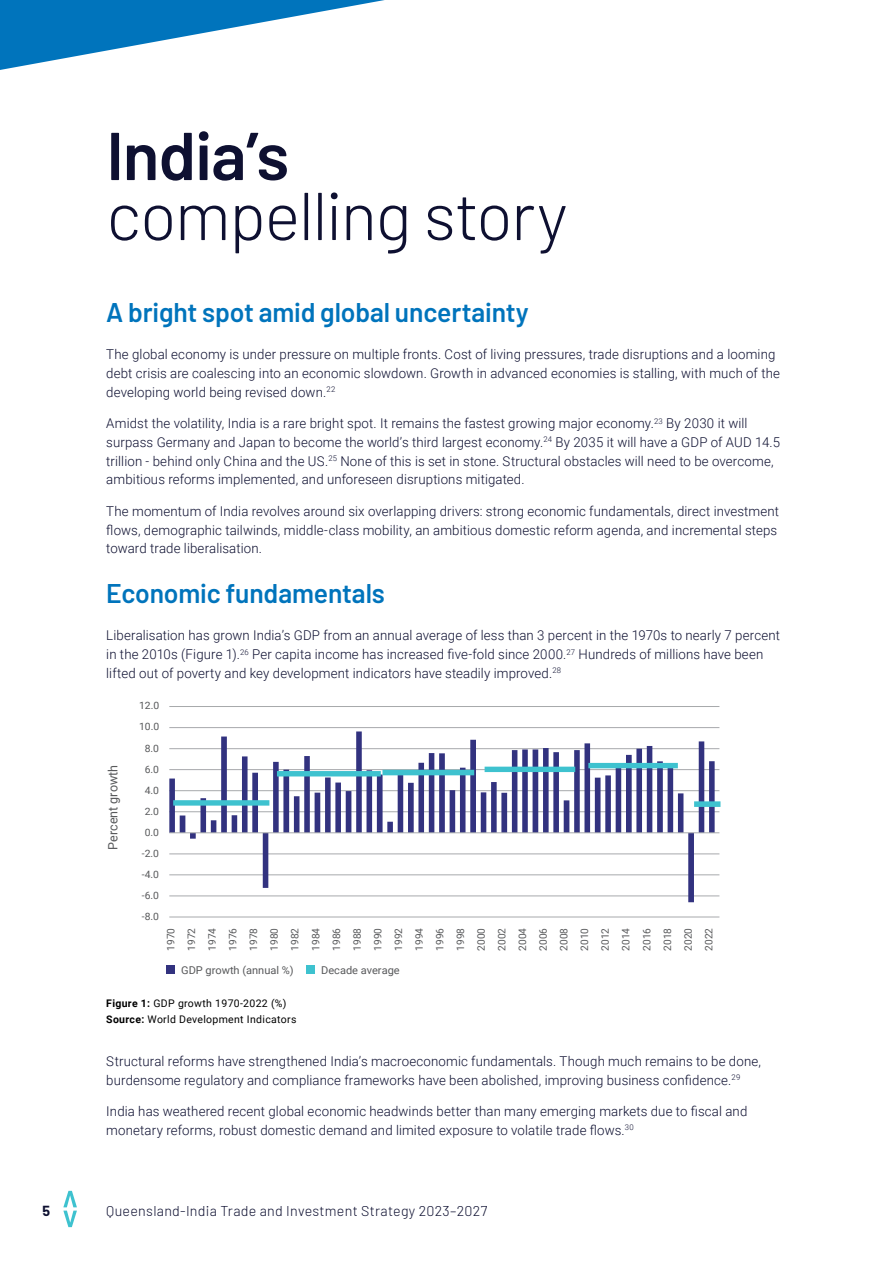
<style>
.page{position:relative;width:893px;height:1263px;background:#fff}
.page>*{position:absolute;margin:0;border:0;box-sizing:border-box;transform-origin:0 0}
.H1_-_Ink{font:300 67.5px/60px "Barlow";letter-spacing:-.025em;color:#0e1031}
.H2_-_Blue{font:600 27px "Barlow";letter-spacing:-.005em;color:#0074bc}
.t1{font:300 14.25px "Barlow";letter-spacing:.02em;color:#0e1031}
.t2{font:700 14.25px "Barlow";color:#0e1031}
.Body_copy{font:300 13.5px/18.8px "Roboto";letter-spacing:.01em;color:#0e1031}
.t3{font:12.75px "Roboto";color:#58595b}
.t4{font:10.8px "Roboto";color:#58595b}
.Disclaimer_7pt___5pt{font:10.5px "Roboto";letter-spacing:.03em;color:#000}
.t5{font:10.35px/20.7px "Roboto";color:#58595b;text-align:justify}
.t6{font:10.05px "Roboto";color:#58595b}
.s1{font-weight:600}
.s2{font-weight:700}
</style>
<div class="page">
<hr style="left:169px;top:917px;width:550px;height:1px;background:#a6a8ab">
<hr style="left:169px;top:896px;width:550px;height:1px;background:#a6a8ab">
<hr style="left:169px;top:874px;width:550px;height:1px;background:#a6a8ab">
<hr style="left:169px;top:854px;width:550px;height:1px;background:#a6a8ab">
<hr style="left:169px;top:811px;width:550px;height:1px;background:#a6a8ab">
<hr style="left:169px;top:748px;width:550px;height:1px;background:#a6a8ab">
<hr style="left:169px;top:727px;width:550px;height:1px;background:#a6a8ab">
<hr style="left:169px;top:706px;width:550px;height:1px;background:#a6a8ab">
<svg style="left:169px;top:731px;width:546px;height:171px"></svg>
<hr style="left:169px;top:832px;width:550px;height:1px;background:#a6a8ab">
<svg style="left:173px;top:763px;width:547px;height:44px"></svg>
<div style="left:166px;top:965px;width:9px;height:9px;background:#32327f"></div>
<div style="left:306px;top:965px;width:9px;height:9px;background:#3ec2cf"></div>
<svg style="left:0;top:0;width:385px;height:70px"></svg>
<svg style="left:63px;top:1191px;width:14px;height:36px"></svg>
<p class="H1_-_Ink" style="left:106px;top:121px;width:463px"><span class="s1">India’s </span>compelling story</p>
<p class="H2_-_Blue" style="left:106px;top:292px;width:424px">A bright spot amid global uncertainty</p>
<p class="Body_copy" style="left:106px;top:344px;width:675px">The global economy is under pressure on multiple fronts. Cost of living pressures, trade disruptions and a looming debt crisis are coalescing into an economic slowdown. Growth in advanced economies is stalling, with much of the developing world being revised down.<sup>22</sup></p>
<p class="Body_copy" style="left:106px;top:413px;width:675px">Amidst the volatility, India is a rare bright spot. It remains the fastest growing major economy.<sup>23</sup> By 2030 it will surpass Germany and Japan to become the world’s third largest economy.<sup>24</sup> By 2035 it will have a GDP of AUD 14.5 trillion - behind only China and the US.<sup>25</sup> None of this is set in stone. Structural obstacles will need to be overcome, ambitious reforms implemented, and unforeseen disruptions mitigated.</p>
<p class="Body_copy" style="left:106px;top:501px;width:674px">The momentum of India revolves around six overlapping drivers: strong economic fundamentals, direct investment flows, demographic tailwinds, middle-class mobility, an ambitious domestic reform agenda, and incremental steps toward trade liberalisation.</p>
<p class="H2_-_Blue" style="left:106px;top:573px;width:280px">Economic fundamentals</p>
<p class="Body_copy" style="left:106px;top:626px;width:675px">Liberalisation has grown India’s GDP from an annual average of less than 3 percent in the 1970s to nearly 7 percent in the 2010s (Figure 1).<sup>26</sup> Per capita income has increased five-fold since 2000.<sup>27</sup> Hundreds of millions have been lifted out of poverty and key development indicators have steadily improved.<sup>28</sup></p>
<p class="t6" style="left:139px;top:699px;width:22px">12.0</p>
<p class="t6" style="left:139px;top:720px;width:22px">10.0</p>
<p class="t3" style="left:104px;top:849px;width:86px;rotate:-90deg">Percent growth</p>
<p class="t6" style="left:145px;top:741px;width:16px">8.0</p>
<p class="t6" style="left:145px;top:762px;width:16px">6.0</p>
<p class="t6" style="left:145px;top:783px;width:16px">4.0</p>
<p class="t6" style="left:145px;top:804px;width:16px">2.0</p>
<p class="t6" style="left:145px;top:825px;width:16px">0.0</p>
<p class="t6" style="left:142px;top:846px;width:19px">-2.0</p>
<p class="t6" style="left:142px;top:867px;width:19px">-4.0</p>
<p class="t6" style="left:142px;top:888px;width:19px">-6.0</p>
<p class="t6" style="left:142px;top:909px;width:19px">-8.0</p>
<p class="t5" style="left:160px;top:951px;width:24px;rotate:-90deg">1970<br>1972<br>1974<br>1976<br>1978<br>1980<br>1982<br>1984<br>1986<br>1988<br>1990<br>1992<br>1994<br>1996<br>1998<br>2000<br>2002<br>2004<br>2006<br>2008<br>2010<br>2012<br>2014<br>2016<br>2018<br>2020<br>2022</p>
<p class="t4" style="left:181px;top:962px;width:114px">GDP growth (annual %)</p>
<p class="t4" style="left:321px;top:962px;width:80px">Decade average</p>
<p class="Disclaimer_7pt___5pt" style="left:106px;top:996px;width:182px"><span class="s2">Figure 1:</span> GDP growth 1970-2022 (%)</p>
<p class="Disclaimer_7pt___5pt" style="left:106px;top:1012px;width:192px"><span class="s2">Source:</span> World Development Indicators</p>
<p class="Body_copy" style="left:106px;top:1051px;width:656px">Structural reforms have strengthened India’s macroeconomic fundamentals. Though much remains to be done, burdensome regulatory and compliance frameworks have been abolished, improving business confidence.<sup>29</sup></p>
<p class="Body_copy" style="left:106px;top:1101px;width:643px">India has weathered recent global economic headwinds better than many emerging markets due to fiscal and monetary reforms, robust domestic demand and limited exposure to volatile trade flows.<sup>30</sup></p>
<p class="t2" style="left:43px;top:1200px;width:9px">5</p>
<p class="t1" style="left:106px;top:1201px;width:383px">Queensland-India Trade and Investment Strategy 2023–2027</p>
</div>
